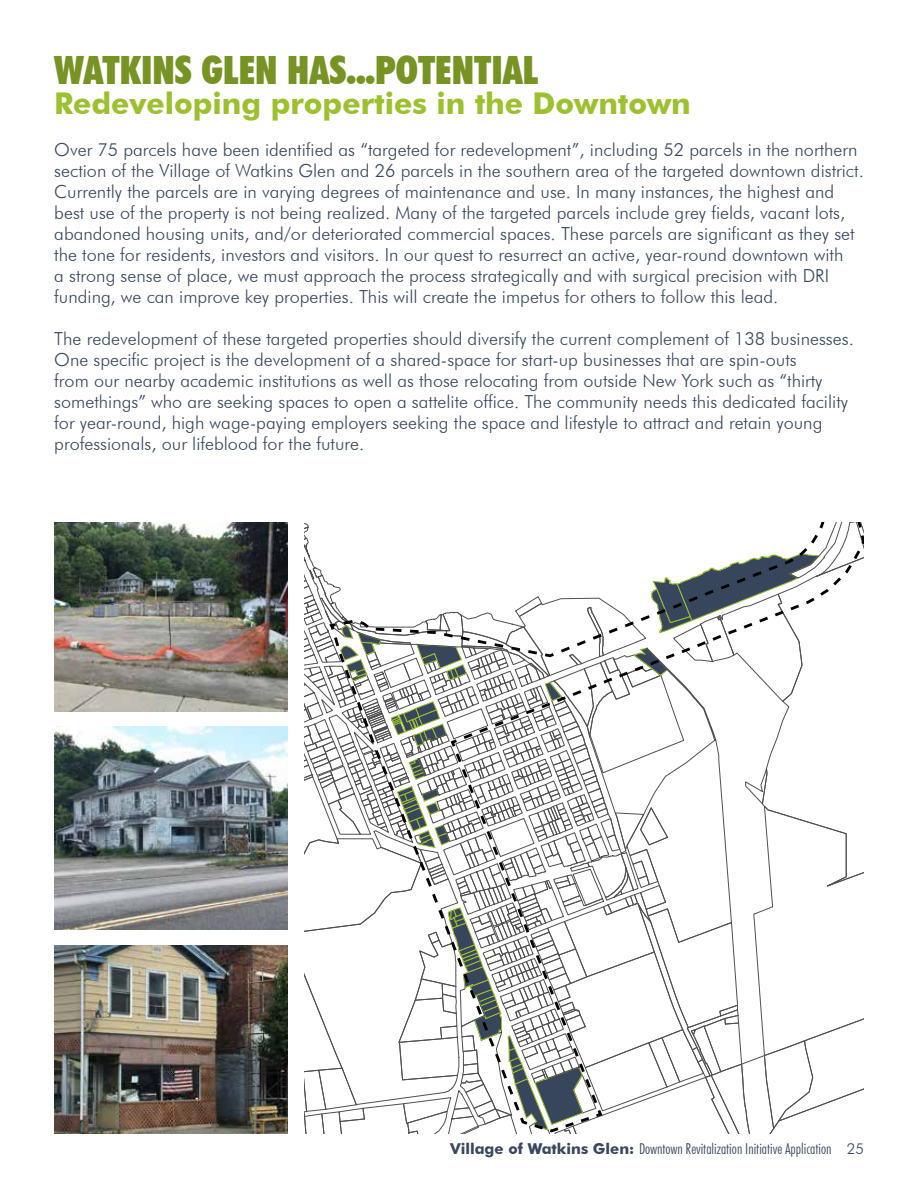
<style>
.page{position:relative;width:918px;height:1188px;background:#fff}
.page>*{position:absolute;margin:0;border:0;box-sizing:border-box;transform-origin:0 0}
.t1{font:900 condensed 39px "Futura BT";color:#779324}
.t2{font:700 30px "Futura BT";color:#9dc02e}
.t3{font:300 18px/21px "Futura BT";color:#37465d}
.t4{font:300 condensed 15px "Futura BT";color:#38475d}
.s1{font-weight:700;font-stretch:normal}
.s2{font-stretch:normal}
</style>
<div class="page">
<svg style="left:305px;top:523px;width:559px;height:611px"></svg>
<svg style="left:460px;top:523px;width:404px;height:218px"></svg>
<img style="left:54px;top:523px;width:233px;height:189px">
<img style="left:54px;top:727px;width:233px;height:203px">
<img style="left:55px;top:945px;width:232px;height:189px">
<h1 class="t1" style="left:54px;top:46px;width:486px">WATKINS GLEN HAS...POTENTIAL</h1>
<h2 class="t2" style="left:54px;top:85px;width:638px">Redeveloping properties in the Downtown</h2>
<p class="t3" style="left:54px;top:139px;width:811px">Over 75 parcels have been identified as “targeted for redevelopment”, including 52 parcels in the northern section of the Village of Watkins Glen and 26 parcels in the southern area of the targeted downtown district.<br>Currently the parcels are in varying degrees of maintenance and use. In many instances, the highest and best use of the property is not being realized. Many of the targeted parcels include grey fields, vacant lots, abandoned housing units, and/or deteriorated commercial spaces. These parcels are significant as they set the tone for residents, investors and visitors. In our quest to resurrect an active, year-round downtown with<br>a strong sense of place, we must approach the process strategically and with surgical precision with DRI funding, we can improve key properties. This will create the impetus for others to follow this lead.</p>
<p class="t3" style="left:54px;top:328px;width:801px">The redevelopment of these targeted properties should diversify the current complement of 138 businesses.<br>One specific project is the development of a shared-space for start-up businesses that are spin-outs<br>from our nearby academic institutions as well as those relocating from outside New York such as “thirty somethings” who are seeking spaces to open a sattelite office. The community needs this dedicated facility for year-round, high wage-paying employers seeking the space and lifestyle to attract and retain young professionals, our lifeblood for the future.</p>
<p class="t4" style="left:450px;top:1140px;width:415px"><span class="s1">Village of Watkins Glen:</span> Downtown Revitalization Initiative Application <span class="s2">25</span></p>
</div>
